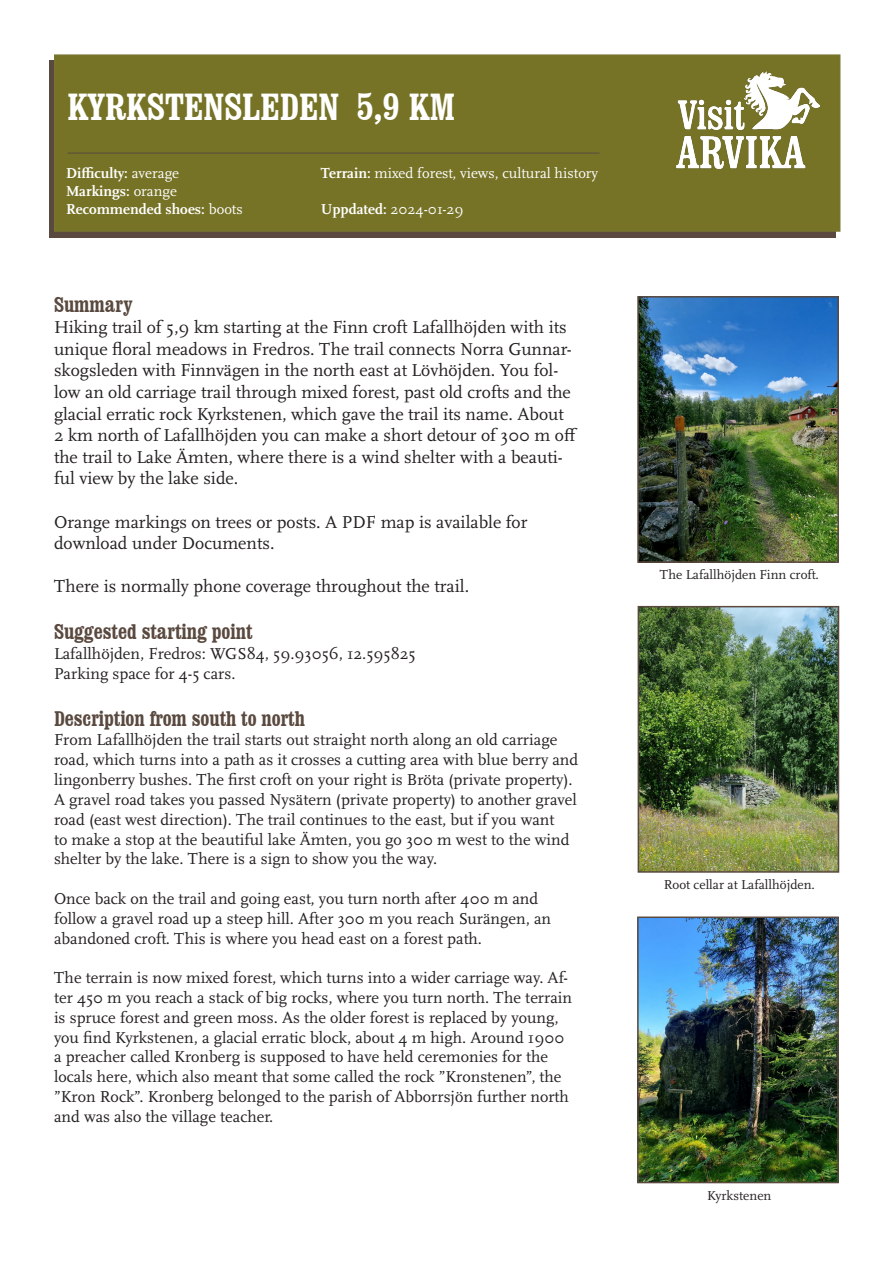
<style>
.page{position:relative;width:893px;height:1263px;background:#fff}
.page>*{position:absolute;margin:0;border:0;box-sizing:border-box;transform-origin:0 0}
.t1{font:700 condensed 37.5px "Clarendon BT";color:#fff}
.t2{font:700 condensed 21px "Clarendon BT";color:#5a493f}
.t3{font:18px/21.6px "Scala Pro";color:#231f20}
.t4{font:16.5px/19.8px "Scala Pro";color:#231f20}
.t5{font:15px "Scala Pro";color:#fff}
.t6{font:700 15px "Scala Pro";color:#fff}
.t7{font:13.5px "Scala Pro";color:#231f20}
.s1{font-weight:400}
.s2{font-weight:700}
</style>
<div class="page">
<div style="left:49px;top:61px;width:786px;height:177px;background:#5a493f"></div>
<div style="left:55px;top:55px;width:785px;height:176px;background:#767326"></div>
<div style="left:54px;top:54px;width:786px;height:178px;border:2px solid #78762e"></div>
<hr style="left:68px;top:153px;width:532px;height:1px;background:#5a493f">
<img style="left:677px;top:71px;width:143px;height:97px">
<img style="left:640px;top:299px;width:196px;height:261px">
<div style="left:637px;top:296px;width:202px;height:267px;border:2px solid #5a493f"></div>
<img style="left:641px;top:609px;width:195px;height:261px">
<div style="left:638px;top:606px;width:201px;height:267px;border:2px solid #5a493f"></div>
<img style="left:640px;top:919px;width:196px;height:261px">
<div style="left:637px;top:916px;width:202px;height:267px;border:2px solid #5a493f"></div>
<p class="t1" style="left:68px;top:84px;width:389px">KYRKSTENSLEDEN 5,9 KM</p>
<p class="t6" style="left:66px;top:165px;width:115px">Difficulty: <span class="s1">average</span></p>
<p class="t6" style="left:66px;top:183px;width:112px">Markings: <span class="s1">orange</span></p>
<p class="t6" style="left:66px;top:201px;width:178px">Recommended shoes: <span class="s1">boots</span></p>
<p class="t5" style="left:321px;top:165px;width:279px"><span class="s2">Terrain:</span> mixed forest, views, cultural history</p>
<p class="t5" style="left:321px;top:201px;width:144px"><span class="s2">Uppdated:</span> 2024-01-29</p>
<p class="t2" style="left:54px;top:291px;width:80px">Summary</p>
<p class="t3" style="left:54px;top:317px;width:525px">Hiking trail of 5,9 km starting at the Finn croft Lafallhöjden with its unique floral meadows in Fredros. The trail connects Norra Gunnar&shy;skogsleden with Finnvägen in the north east at Lövhöjden. You fol&shy;low an old carriage trail through mixed forest, past old crofts and the glacial erratic rock Kyrkstenen, which gave the trail its name. About 2 km north of Lafallhöjden you can make a short detour of 300 m off the trail to Lake Ämten, where there is a wind shelter with a beauti&shy;ful view by the lake side.</p>
<p class="t3" style="left:54px;top:511px;width:475px">Orange markings on trees or posts. A PDF map is available for download under Documents.</p>
<p class="t3" style="left:54px;top:576px;width:417px">There is normally phone coverage throughout the trail.</p>
<p class="t2" style="left:54px;top:619px;width:200px">Suggested starting point</p>
<p class="t4" style="left:54px;top:644px;width:363px">Lafallhöjden, Fredros: WGS84, 59.93056, 12.595825</p>
<p class="t4" style="left:54px;top:664px;width:183px">Parking space for 4-5 cars.</p>
<p class="t2" style="left:54px;top:705px;width:252px">Description from south to north</p>
<p class="t4" style="left:54px;top:730px;width:526px">From Lafallhöjden the trail starts out straight north along an old carriage road, which turns into a path as it crosses a cutting area with blue berry and lingonberry bushes. The first croft on your right is Bröta (private property).<br>A gravel road takes you passed Nysätern (private property) to another gravel road (east west direction). The trail continues to the east, but if you want<br>to make a stop at the beautiful lake Ämten, you go 300 m west to the wind shelter by the lake. There is a sign to show you the way.</p>
<p class="t4" style="left:54px;top:889px;width:499px">Once back on the trail and going east, you turn north after 400 m and follow a gravel road up a steep hill. After 300 m you reach Surängen, an abandoned croft. This is where you head east on a forest path.</p>
<p class="t4" style="left:54px;top:968px;width:520px">The terrain is now mixed forest, which turns into a wider carriage way. Af&shy;ter 450 m you reach a stack of big rocks, where you turn north. The terrain is spruce forest and green moss. As the older forest is replaced by young, you find Kyrkstenen, a glacial erratic block, about 4 m high. Around 1900 a preacher called Kronberg is supposed to have held ceremonies for the locals here, which also meant that some called the rock ”Kronstenen”, the ”Kron Rock”. Kronberg belonged to the parish of Abborrsjön further north and was also the village teacher.</p>
<p class="t7" style="left:660px;top:566px;width:161px">The Lafallhöjden Finn croft.</p>
<p class="t7" style="left:664px;top:877px;width:153px">Root cellar at Lafallhöjden.</p>
<p class="t7" style="left:707px;top:1188px;width:66px">Kyrkstenen</p>
</div>
